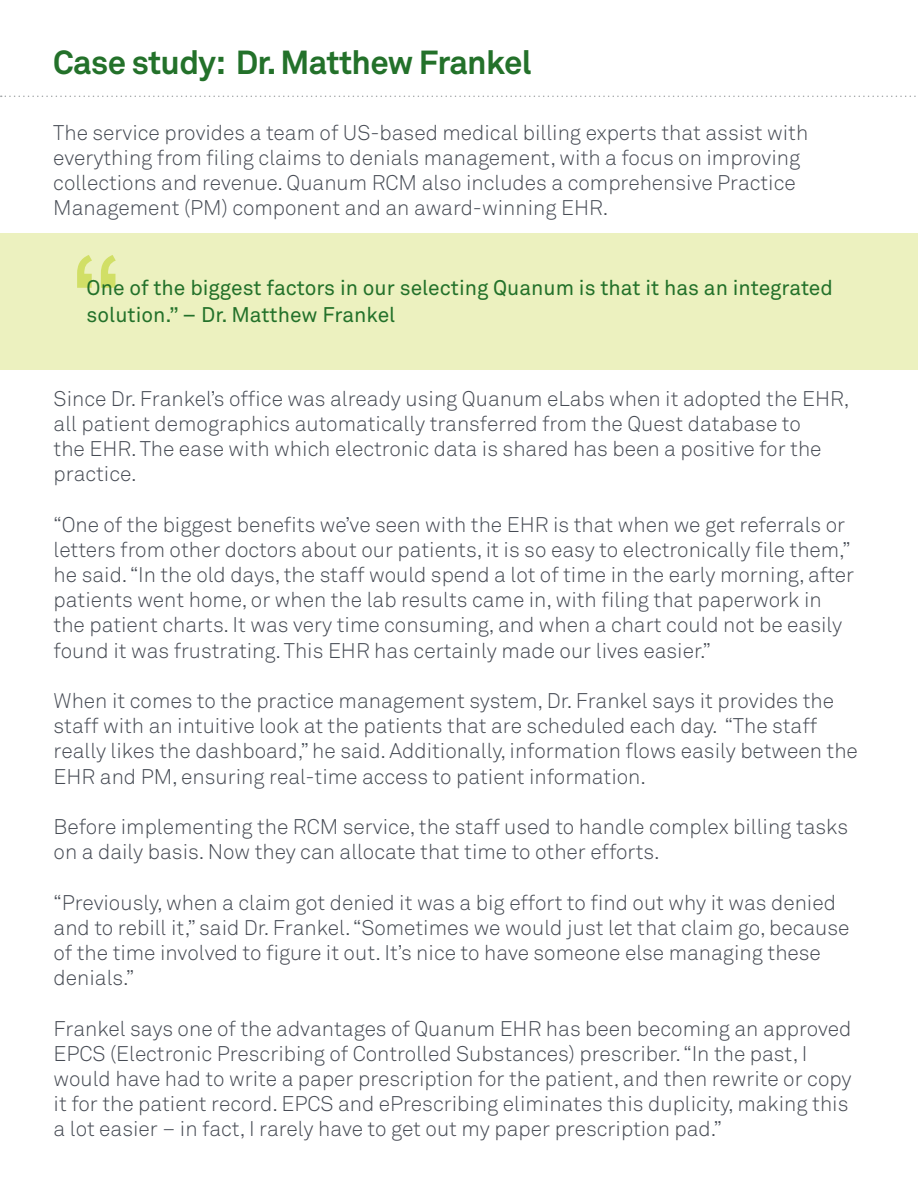
<style>
.page{position:relative;width:918px;height:1188px;background:#fff}
.page>*{position:absolute;margin:0;border:0;box-sizing:border-box;transform-origin:0 0}
.t1{font:120px "Akkurat Pro";color:#c0d32b}
.t2{font:700 33px "Akkurat Pro";letter-spacing:-.02em;color:#23712a}
.t3{font:300 21px/25.2px "Akkurat Pro";color:#464b54}
.t4{font:21px/27px "Akkurat Pro";color:#23712a}
</style>
<div class="page">
<svg style="left:1px;top:96px;width:915px;height:1px"></svg>
<div style="left:0;top:233px;width:918px;height:136px;background:#ecf1bf"></div>
<p class="t2" style="left:53px;top:42px;width:480px">Case study: Dr. Matthew Frankel</p>
<p class="t3" style="left:53px;top:120px;width:757px">The service provides a team of US-based medical billing experts that assist with everything from filing claims to denials management, with a focus on improving collections and revenue. Quanum RCM also includes a comprehensive Practice Management (PM) component and an award-winning EHR.</p>
<h1 class="t1" style="left:68px;top:229px;width:58px">“</h1>
<p class="t4" style="left:87px;top:275px;width:748px">One of the biggest factors in our selecting Quanum is that it has an integrated solution.” – Dr. Matthew Frankel</p>
<p class="t3" style="left:54px;top:386px;width:797px">Since Dr. Frankel’s office was already using Quanum eLabs when it adopted the EHR, all patient demographics automatically transferred from the Quest database to<br>the EHR. The ease with which electronic data is shared has been a positive for the practice.</p>
<p class="t3" style="left:54px;top:512px;width:802px">“One of the biggest benefits we’ve seen with the EHR is that when we get referrals or letters from other doctors about our patients, it is so easy to electronically file them,” he said. “In the old days, the staff would spend a lot of time in the early morning, after patients went home, or when the lab results came in, with filing that paperwork in the patient charts. It was very time consuming, and when a chart could not be easily found it was frustrating. This EHR has certainly made our lives easier.”</p>
<p class="t3" style="left:54px;top:688px;width:806px">When it comes to the practice management system, Dr. Frankel says it provides the staff with an intuitive look at the patients that are scheduled each day. “The staff really likes the dashboard,” he said. Additionally, information flows easily between the EHR and PM, ensuring real-time access to patient information.</p>
<p class="t3" style="left:54px;top:814px;width:796px">Before implementing the RCM service, the staff used to handle complex billing tasks on a daily basis. Now they can allocate that time to other efforts.</p>
<p class="t3" style="left:54px;top:890px;width:797px">“Previously, when a claim got denied it was a big effort to find out why it was denied and to rebill it,” said Dr. Frankel. “Sometimes we would just let that claim go, because of the time involved to figure it out. It’s nice to have someone else managing these denials.”</p>
<p class="t3" style="left:54px;top:1016px;width:799px">Frankel says one of the advantages of Quanum EHR has been becoming an approved EPCS (Electronic Prescribing of Controlled Substances) prescriber. “In the past, I would have had to write a paper prescription for the patient, and then rewrite or copy it for the patient record. EPCS and ePrescribing eliminates this duplicity, making this a lot easier – in fact, I rarely have to get out my paper prescription pad.”</p>
</div>
